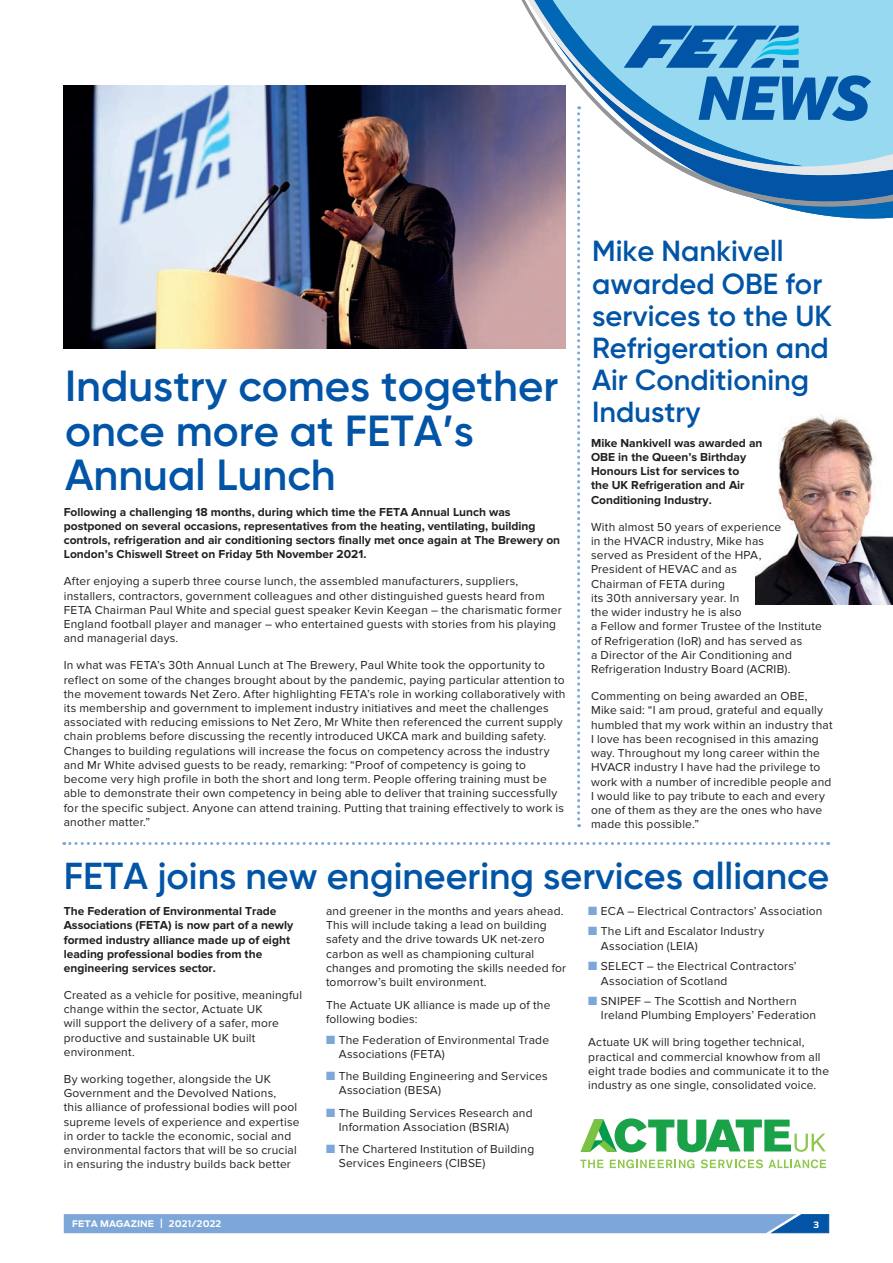
<style>
.page{position:relative;width:893px;height:1263px;background:#fff}
.page>*{position:absolute;margin:0;border:0;box-sizing:border-box;transform-origin:0 0}
.t1{font:italic 800 64.95px "Effra";color:#0154a6}
.t2{font:600 43.5px/45px "Gilroy";color:#0154a6}
.t3{font:600 37.5px "Gilroy";color:#0154a6}
.t4{font:600 29.1px/32.1px "Gilroy";color:#0154a6}
.t5{font:12px/14.2px "Proxima Nova";letter-spacing:.015em;color:#231f20}
.t6{font:700 12px/14.2px "Proxima Nova";color:#231f20}
.t7{font:700 9px "Antenna";letter-spacing:.01em;color:#fff}
.t8{font:700 8.7px "Antenna";color:#fff}
.s1{color:#7ca7d8}
.s2{font-weight:500;font-size:12.9px}
</style>
<div class="page">
<img style="left:64px;top:85px;width:502px;height:264px">
<img style="left:755px;top:414px;width:138px;height:190px">
<svg style="left:580px;top:1159px;width:24px;height:9px"></svg>
<svg style="left:610px;top:1159px;width:84px;height:9px"></svg>
<svg style="left:701px;top:1159px;width:125px;height:9px"></svg>
<svg style="left:580px;top:1118px;width:246px;height:34px"></svg>
<svg style="left:577px;top:235px;width:3px;height:592px"></svg>
<svg style="left:64px;top:842px;width:765px;height:3px"></svg>
<svg style="left:511px;top:198px;width:69px;height:36px;background:#b99da6"></svg>
<svg style="left:551px;top:198px;width:29px;height:18px"></svg>
<svg style="left:753px;top:198px;width:140px;height:21px"></svg>
<svg style="left:511px;top:0;width:382px;height:198px;fill:#96d9f0"></svg>
<svg style="left:624px;top:26px;width:175px;height:42px;background:#3789c3"></svg>
<svg style="left:64px;top:1214px;width:766px;height:20px;background:#7ba6d7"></svg>
<h1 class="t1" style="left:696px;top:58px;width:174px">NEWS</h1>
<h2 class="t2" style="left:65px;top:362px;width:495px">Industry comes together once more at FETA’s<br>Annual Lunch</h2>
<p class="t6" style="left:64px;top:505px;width:498px">Following a challenging 18 months, during which time the FETA Annual Lunch was postponed on several occasions, representatives from the heating, ventilating, building controls, refrigeration and air conditioning sectors finally met once again at The Brewery on London’s Chiswell Street on Friday 5th November 2021.</p>
<p class="t5" style="left:64px;top:574px;width:499px">After enjoying a superb three course lunch, the assembled manufacturers, suppliers, installers, contractors, government colleagues and other distinguished guests heard from FETA Chairman Paul White and special guest speaker Kevin Keegan – the charismatic former England football player and manager – who entertained guests with stories from his playing and managerial days.</p>
<p class="t5" style="left:64px;top:658px;width:503px">In what was FETA’s 30th Annual Lunch at The Brewery, Paul White took the opportunity to reflect on some of the changes brought about by the pandemic, paying particular attention to the movement towards Net Zero. After highlighting FETA’s role in working collaboratively with its membership and government to implement industry initiatives and meet the challenges associated with reducing emissions to Net Zero, Mr White then referenced the current supply chain problems before discussing the recently introduced UKCA mark and building safety.<br>Changes to building regulations will increase the focus on competency across the industry and Mr White advised guests to be ready, remarking: “Proof of competency is going to become very high profile in both the short and long term. People offering training must be able to demonstrate their own competency in being able to deliver that training successfully for the specific subject. Anyone can attend training. Putting that training effectively to work is another matter.”</p>
<h3 class="t4" style="left:592px;top:235px;width:241px">Mike Nankivell awarded OBE for services to the UK<br>Refrigeration and<br>Air Conditioning<br>Industry</h3>
<p class="t6" style="left:591px;top:436px;width:173px">Mike Nankivell was awarded an<br>OBE in the Queen’s Birthday<br>Honours List for services to<br>the UK Refrigeration and Air<br>Conditioning Industry.</p>
<p class="t5" style="left:591px;top:520px;width:232px">With almost 50 years of experience<br>in the HVACR industry, Mike has<br>served as President of the HPA,<br>President of HEVAC and as<br>Chairman of FETA during<br>its 30th anniversary year. In<br>the wider industry he is also<br>a Fellow and former Trustee of the Institute of Refrigeration (IoR) and has served as<br>a Director of the Air Conditioning and Refrigeration Industry Board (ACRIB).</p>
<p class="t5" style="left:591px;top:689px;width:243px">Commenting on being awarded an OBE, Mike said: “I am proud, grateful and equally humbled that my work within an industry that I love has been recognised in this amazing way. Throughout my long career within the HVACR industry I have had the privilege to work with a number of incredible people and I would like to pay tribute to each and every one of them as they are the ones who have made this possible.”</p>
<h3 class="t3" style="left:64px;top:853px;width:767px">FETA joins new engineering services alliance</h3>
<p class="t6" style="left:64px;top:904px;width:231px">The Federation of Environmental Trade Associations (FETA) is now part of a newly formed industry alliance made up of eight leading professional bodies from the engineering services sector.</p>
<p class="t5" style="left:64px;top:988px;width:240px">Created as a vehicle for positive, meaningful change within the sector, Actuate UK<br>will support the delivery of a safer, more productive and sustainable UK built environment.</p>
<p class="t5" style="left:64px;top:1072px;width:237px">By working together, alongside the UK Government and the Devolved Nations,<br>this alliance of professional bodies will pool supreme levels of experience and expertise in order to tackle the economic, social and environmental factors that will be so crucial in ensuring the industry builds back better</p>
<p class="t5" style="left:326px;top:904px;width:242px">and greener in the months and years ahead.<br>This will include taking a lead on building safety and the drive towards UK net-zero carbon as well as championing cultural changes and promoting the skills needed for tomorrow’s built environment.</p>
<p class="t5" style="left:326px;top:998px;width:226px">The Actuate UK alliance is made up of the following bodies:</p>
<p class="t5" style="left:339px;top:1033px;width:212px;text-indent:-13px"><span class="s1">■</span> The Federation of Environmental Trade<br>Associations (FETA)</p>
<p class="t5" style="left:339px;top:1069px;width:210px;text-indent:-13px"><span class="s1">■</span> The Building Engineering and Services<br>Association (BESA)</p>
<p class="t5" style="left:339px;top:1105px;width:195px;text-indent:-13px"><span class="s1">■</span> The Building Services Research and<br>Information Association (BSRIA)</p>
<p class="t5" style="left:339px;top:1142px;width:197px;text-indent:-13px"><span class="s1">■</span> The Chartered Institution of Building<br>Services Engineers (CIBSE)</p>
<p class="t5" style="left:588px;top:904px;width:236px"><span class="s1">■</span> ECA – Electrical Contractors’ Association</p>
<p class="t5" style="left:601px;top:924px;width:165px;text-indent:-13px"><span class="s1">■</span> The Lift and Escalator Industry<br>Association (LEIA)</p>
<p class="t5" style="left:601px;top:959px;width:197px;text-indent:-13px"><span class="s1">■</span> SELECT – the Electrical Contractors’<br>Association of Scotland</p>
<p class="t5" style="left:601px;top:994px;width:217px;text-indent:-13px"><span class="s1">■</span> SNIPEF – The Scottish and Northern<br>Ireland Plumbing Employers’ Federation</p>
<p class="t5" style="left:588px;top:1035px;width:242px">Actuate UK will bring together technical, practical and commercial knowhow from all eight trade bodies and communicate it to the industry as one single, consolidated voice.</p>
<p class="t7" style="left:72px;top:1218px;width:151px">FETA MAGAZINE <span class="s2">I</span> 2021/2022</p>
<p class="t8" style="left:813px;top:1220px;width:7px">3</p>
</div>
